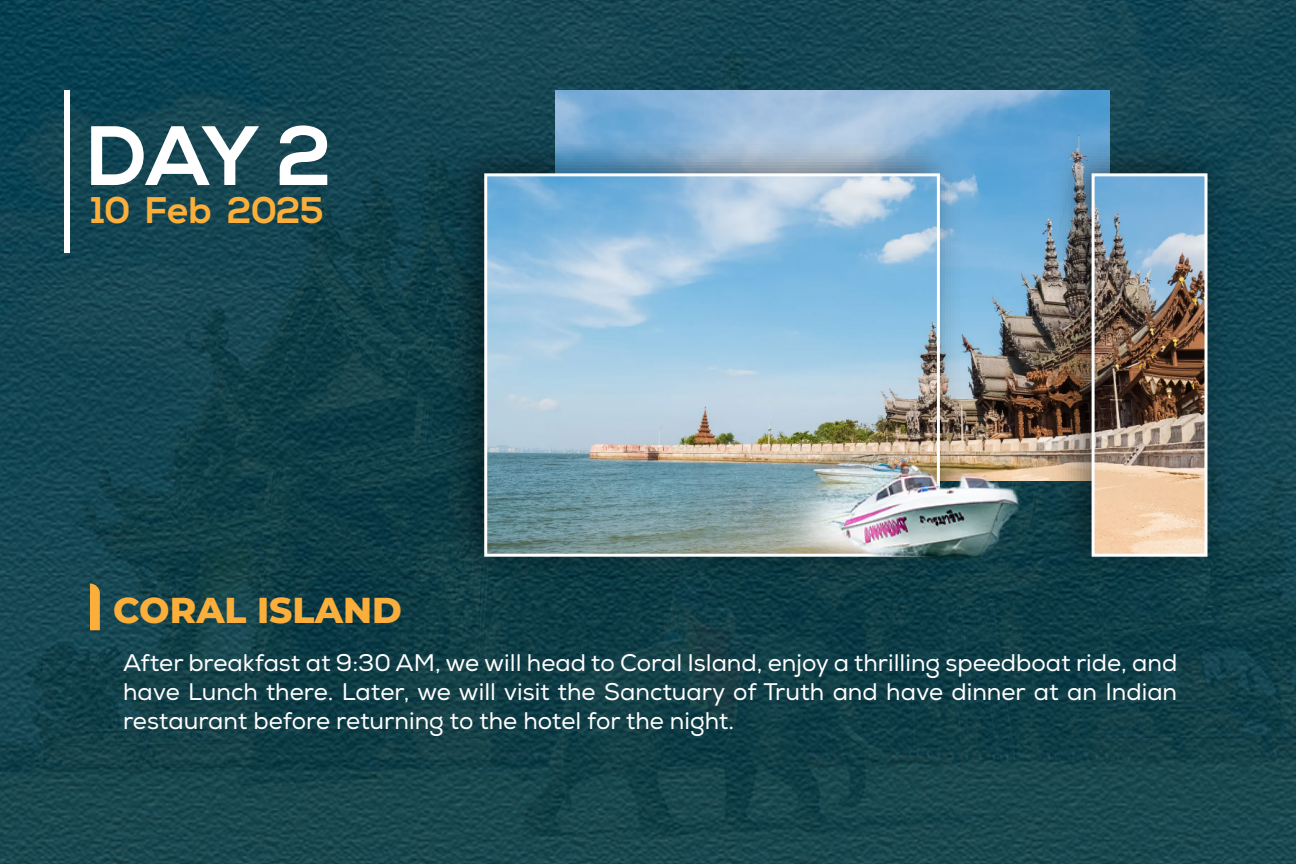
<style>
.page{position:relative;width:1296px;height:864px;background:#fff}
.page>*{position:absolute;margin:0;border:0;box-sizing:border-box;transform-origin:0 0}
.t1{font:700 84px "Nexa";color:#fff}
.t2{font:700 36.9px "Nexa";color:#fbaf3a}
.t3{font:800 36px "Montserrat";color:#fbaf3a}
.t4{font:24px/28.8px "Nexa";color:#fff;text-align:justify}
</style>
<div class="page">
<img style="left:0;top:0;width:1296px;height:864px">
<img style="left:556px;top:90px;width:554px;height:211px">
<img style="left:429px;top:120px;width:549px;height:477px">
<img style="left:488px;top:177px;width:448px;height:376px">
<div style="left:484px;top:173px;width:456px;height:384px;border:3px solid #fff"></div>
<img style="left:1035px;top:120px;width:210px;height:477px">
<img style="left:1096px;top:177px;width:108px;height:376px">
<div style="left:1092px;top:173px;width:116px;height:384px;border:3px solid #fff"></div>
<div style="left:64px;top:90px;width:5px;height:163px;background:#fff"></div>
<svg style="left:90px;top:584px;width:10px;height:46px"></svg>
<img style="left:547px;top:301px;width:622px;height:351px">
<h1 class="t1" style="left:88px;top:108px;width:245px">DAY 2</h1>
<h2 class="t2" style="left:91px;top:189px;width:234px">10 Feb 2025</h2>
<h3 class="t3" style="left:113px;top:583px;width:290px">CORAL ISLAND</h3>
<p class="t4" style="left:123px;top:649px;width:1056px">After breakfast at 9:30 AM, we will head to Coral Island, enjoy a thrilling speedboat ride, and have Lunch there. Later, we will visit the Sanctuary of Truth and have dinner at an Indian restaurant before returning to the hotel for the night.</p>
</div>
